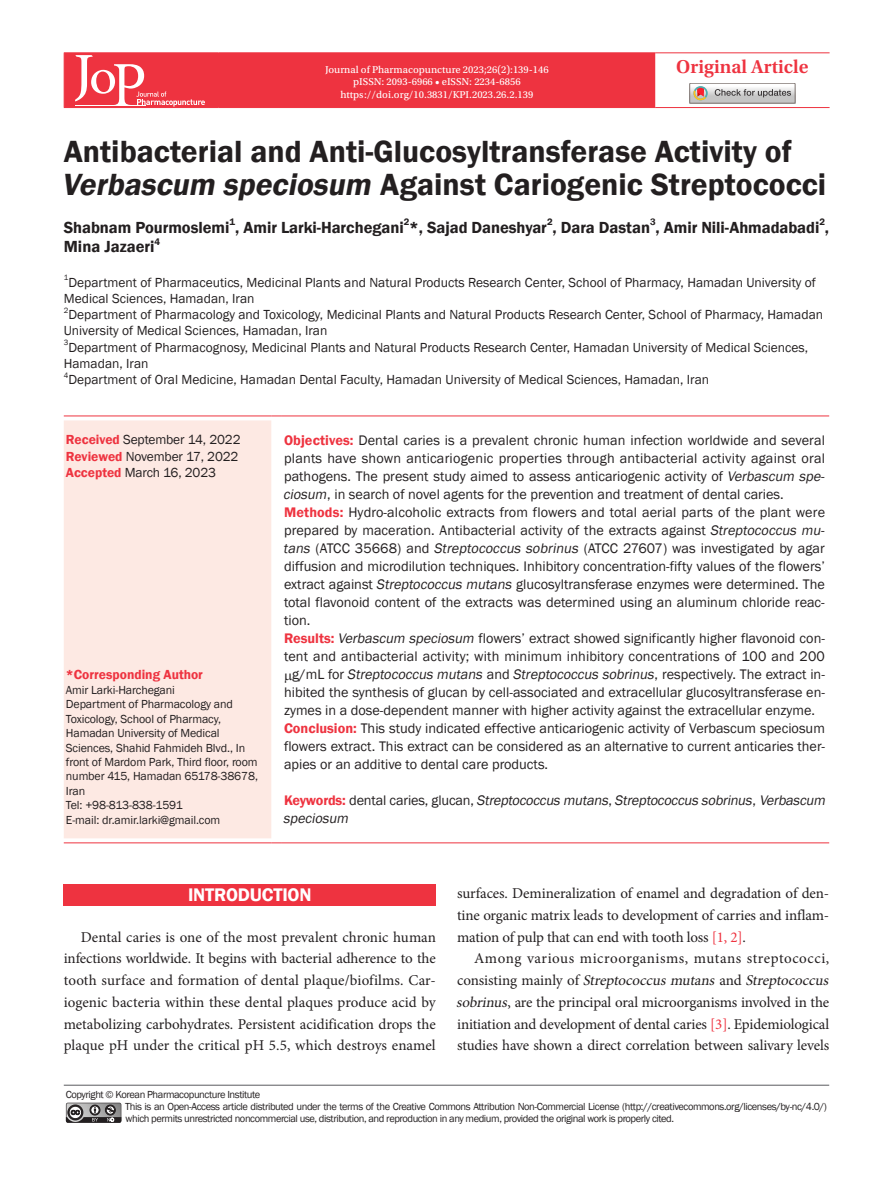
<style>
.page{position:relative;width:893px;height:1191px;background:#fff}
.page>*{position:absolute;margin:0;border:0;box-sizing:border-box;transform-origin:0 0}
.t1{font:600 31.5px/33px "Franklin Gothic";color:#231f20}
.t2{font:600 19.5px "Utopia Std";color:#ee3340}
.t3{font:600 18.75px "Franklin Gothic";letter-spacing:-.01em;color:#fff}
.t4{font:600 16.5px "Franklin Gothic";letter-spacing:-.005em;color:#231f20}
.t5{font:15px/21.8px "Minion Pro";letter-spacing:-.01em;color:#231f20;text-align:justify}
.t6{font:14.25px "Franklin Gothic";color:#231f20}
.t7{font:italic 14.25px/18px "Franklin Gothic";color:#231f20}
.t8{font:13.5px/16.2px "Franklin Gothic";color:#231f20}
.t9{font:600 13.5px "Franklin Gothic";color:#ee3340}
.t10{font:12px/14.4px "Franklin Gothic";letter-spacing:-.01em;color:#231f20}
.t11{font:10.5px/12px "Franklin Gothic";letter-spacing:-.04em;color:#231f20}
.t12{font:10.5px/12.6px "Utopia Std Capt";color:#fff;text-align:center}
.t13{font:600 9.6px "Franklin Gothic";color:#231f20}
.t14{font:7.8px "Franklin Gothic";color:#231f20}
.s1{font-style:italic}
.s2{font-weight:600;color:#ee3340}
.s3{font-style:normal}
.s4{font-weight:600;font-style:normal;color:#ee3340}
.s5{color:#ee3340}
</style>
<div class="page">
<div style="left:64px;top:420px;width:207px;height:418px;background:#fde9e3"></div>
<hr style="left:64px;top:415px;width:207px;height:1px;background:#ee3340">
<hr style="left:282px;top:415px;width:547px;height:1px;background:#ee3340">
<hr style="left:64px;top:842px;width:207px;height:1px;background:#ee3340">
<hr style="left:282px;top:842px;width:547px;height:1px;background:#ee3340">
<div style="left:64px;top:884px;width:372px;height:21px;background:#ee3340"></div>
<hr style="left:64px;top:1084px;width:765px;height:1px;background:#6c6d70">
<svg style="left:66px;top:1102px;width:55px;height:20px"></svg>
<hr style="left:64px;top:52px;width:155px;height:1px;background:#ee3340">
<hr style="left:219px;top:52px;width:436px;height:1px;background:#ee3340">
<hr style="left:655px;top:52px;width:175px;height:1px;background:#ee3340">
<hr style="left:655px;top:107px;width:175px;height:1px;background:#ee3340">
<div style="left:64px;top:53px;width:591px;height:55px;background:#ee3340"></div>
<hr style="left:75px;top:105px;width:71px;height:1px;background:#fff">
<svg style="left:691px;top:88px;width:102px;height:13px"></svg>
<div style="left:689px;top:83px;width:106px;height:20px;border:1px solid #7e7470"></div>
<svg style="left:715px;top:89px;width:76px;height:8px"></svg>
<svg style="left:692px;top:86px;width:16px;height:15px"></svg>
<p class="t12" style="left:325px;top:63px;width:225px">Journal of Pharmacopuncture 2023;26(2):139-146 pISSN: 2093-6966 • eISSN: 2234-6856 https://doi.org/10.3831/KPI.2023.26.2.139</p>
<h2 class="t2" style="left:676px;top:56px;width:134px">Original Article</h2>
<h1 class="t1" style="left:62px;top:135px;width:766px">Antibacterial and Anti-Glucosyltransferase Activity of<br><span class="s1">Verbascum speciosum</span> Against Cariogenic Streptococci</h1>
<p class="t4" style="left:64px;top:217px;width:767px">Shabnam Pourmoslemi , Amir Larki-Harchegani *, Sajad Daneshyar , Dara Dastan , Amir Nili-Ahmadabadi ,</p>
<p class="t13" style="left:229px;top:216px;width:7px">1</p>
<p class="t13" style="left:404px;top:216px;width:7px">2</p>
<p class="t13" style="left:547px;top:216px;width:7px">2</p>
<p class="t13" style="left:650px;top:216px;width:7px">3</p>
<p class="t13" style="left:819px;top:216px;width:7px">2</p>
<p class="t4" style="left:64px;top:237px;width:92px">Mina Jazaeri</p>
<p class="t13" style="left:155px;top:235px;width:7px">4</p>
<p class="t14" style="left:64px;top:273px;width:6px">1</p>
<p class="t8" style="left:64px;top:274px;width:754px;text-indent:5px">Department of Pharmaceutics, Medicinal Plants and Natural Products Research Center, School of Pharmacy, Hamadan University of<br>Medical Sciences, Hamadan, Iran</p>
<p class="t14" style="left:64px;top:305px;width:6px">2</p>
<p class="t8" style="left:64px;top:307px;width:761px;text-indent:5px">Department of Pharmacology and Toxicology, Medicinal Plants and Natural Products Research Center, School of Pharmacy, Hamadan<br>University of Medical Sciences, Hamadan, Iran</p>
<p class="t14" style="left:64px;top:338px;width:6px">3</p>
<p class="t8" style="left:64px;top:339px;width:746px;text-indent:5px">Department of Pharmacognosy, Medicinal Plants and Natural Products Research Center, Hamadan University of Medical Sciences,<br>Hamadan, Iran</p>
<p class="t14" style="left:64px;top:370px;width:6px">4</p>
<p class="t8" style="left:68px;top:371px;width:642px">Department of Oral Medicine, Hamadan Dental Faculty, Hamadan University of Medical Sciences, Hamadan, Iran</p>
<p class="t8" style="left:66px;top:432px;width:176px"><span class="s2">Received</span> September 14, 2022<br><span class="s2">Reviewed</span> November 17, 2022<br><span class="s2">Accepted</span> March 16, 2023</p>
<p class="t6" style="left:284px;top:431px;width:542px"><span class="s2">Objectives:</span> Dental caries is a prevalent chronic human infection worldwide and several</p>
<p class="t6" style="left:284px;top:449px;width:542px">plants have shown anticariogenic properties through antibacterial activity against oral</p>
<p class="t6" style="left:284px;top:467px;width:545px">pathogens. The present study aimed to assess anticariogenic activity of <span class="s1">Verbascum spe-</span></p>
<p class="t6" style="left:283px;top:485px;width:502px"><span class="s1">ciosum</span>, in search of novel agents for the prevention and treatment of dental caries.</p>
<p class="t6" style="left:284px;top:503px;width:542px"><span class="s2">Methods:</span> Hydro-alcoholic extracts from flowers and total aerial parts of the plant were</p>
<p class="t6" style="left:284px;top:521px;width:545px">prepared by maceration. Antibacterial activity of the extracts against <span class="s1">Streptococcus mu-</span></p>
<p class="t6" style="left:283px;top:539px;width:543px"><span class="s1">tans</span> (ATCC 35668) and <span class="s1">Streptococcus sobrinus</span> (ATCC 27607) was investigated by agar</p>
<p class="t6" style="left:284px;top:557px;width:542px">diffusion and microdilution techniques. Inhibitory concentration-fifty values of the flowers’</p>
<p class="t6" style="left:284px;top:575px;width:542px">extract against <span class="s1">Streptococcus mutans</span> glucosyltransferase enzymes were determined. The</p>
<p class="t6" style="left:284px;top:593px;width:542px">total flavonoid content of the extracts was determined using an aluminum chloride reac-</p>
<p class="t6" style="left:284px;top:611px;width:28px">tion.</p>
<p class="t6" style="left:284px;top:629px;width:542px"><span class="s2">Results:</span> <span class="s1">Verbascum speciosum</span> flowers’ extract showed significantly higher flavonoid con-</p>
<p class="t6" style="left:284px;top:647px;width:542px">tent and antibacterial activity; with minimum inhibitory concentrations of 100 and 200</p>
<p class="t7" style="left:292px;top:665px;width:534px"><span class="s3">g/ m L fo r</span> Streptococcus mutans <span class="s3">a n d</span> Streptococcus sobrinus<span class="s3">, r e s p e ct i ve l y. T h e ext r a ct i n -</span></p>
<p class="t6" style="left:284px;top:683px;width:542px">hibited the synthesis of glucan by cell-associated and extracellular glucosyltransferase en-</p>
<p class="t6" style="left:284px;top:701px;width:533px">zymes in a dose-dependent manner with higher activity against the extracellular enzyme.</p>
<p class="t6" style="left:284px;top:719px;width:542px"><span class="s2">Conclusion:</span> This study indicated effective anticariogenic activity of Verbascum speciosum</p>
<p class="t6" style="left:284px;top:737px;width:542px">flowers extract. This extract can be considered as an alternative to current anticaries ther-</p>
<p class="t6" style="left:284px;top:755px;width:266px">apies or an additive to dental care products.</p>
<p class="t7" style="left:283px;top:791px;width:546px"><span class="s4">Keywo r d s :</span> <span class="s3">d e n ta l c a r i e s , g l u c a n ,</span> Streptococcus mutans<span class="s3">,</span> Streptococcus sobrinus<span class="s3">,</span> Verbascum speciosum</p>
<p class="t9" style="left:66px;top:666px;width:139px">*Corresponding Author</p>
<p class="t10" style="left:66px;top:683px;width:194px">Amir Larki-Harchegani<br>Department of Pharmacology and<br>Toxicology, School of Pharmacy,<br>Hamadan University of Medical<br>Sciences, Shahid Fahmideh Blvd., In front of Mardom Park, Third floor, room number 415, Hamadan 65178-38678,<br>Iran<br>Tel: +98-813-838-1591<br>E-mail: dr.amir.larki@gmail.com</p>
<p class="t5" style="left:457px;top:882px;width:374px">surfaces. Demineralization of enamel and degradation of den&shy;tine organic matrix leads to development of carries and inflam&shy;mation of pulp that can end with tooth loss <span class="s5">[1, 2]</span>.</p>
<p class="t5" style="left:456px;top:947px;width:377px;text-align:left;text-indent:18px">Among various microorganisms, mutans streptococci, c o n s i s t i n g m a i n l y o f <span class="s1">Streptococcusmutans</span> a n d <span class="s1">Streptococcus sobrinus</span>, are the principal oral microorganisms involved in the initiation and development of dental caries <span class="s5">[3]</span>. Epidemiological studies have shown a direct correlation between salivary levels</p>
<p class="t11" style="left:125px;top:1089px;width:703px;text-indent:-59px">Copyright © Korean Pharmacopuncture Institute<br>This is an Open-Access article distributed under the terms of the Creative Commons Attribution Non-Commercial License (http://creativecommons.org/licenses/by-nc/4.0/) which permits unrestricted noncommercial use, distribution, and reproduction in any medium, provided the original work is properly cited.</p>
<h3 class="t3" style="left:188px;top:883px;width:125px">INTRODUCTION</h3>
<p class="t5" style="left:64px;top:926px;width:374px;text-indent:17px">Dental caries is one of the most prevalent chronic human infections worldwide. It begins with bacterial adherence to the tooth surface and formation of dental plaque/biofilms. Car&shy;iogenic bacteria within these dental plaques produce acid by metabolizing carbohydrates. Persistent acidification drops the plaque pH under the critical pH 5.5, which destroys enamel</p>
</div>
